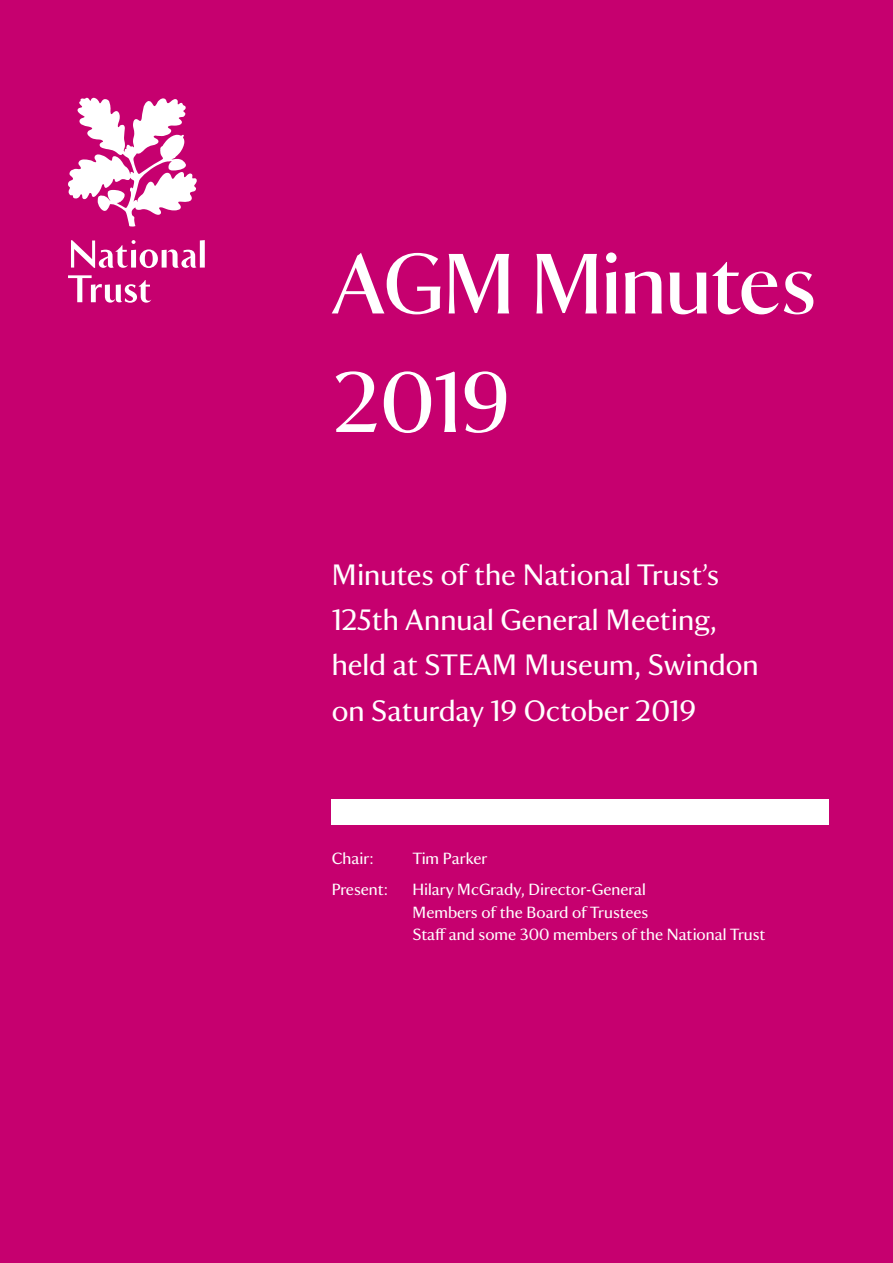
<style>
.page{position:relative;width:893px;height:1263px;background:#c6006f}
.page>*{position:absolute;margin:0;border:0;box-sizing:border-box;transform-origin:0 0}
.t1{font:87px/118.5px "National Trust Display";color:#fff}
.t2{font:30px/45px "National Trust";color:#fff}
.t3{font:16.5px/22.5px "National Trust";color:#fff}
</style>
<div class="page">
<div style="left:332px;top:799px;width:497px;height:26px;background:#fff"></div>
<svg style="left:68px;top:98px;width:129px;height:129px"></svg>
<svg style="left:68px;top:275px;width:83px;height:28px"></svg>
<div style="left:200px;top:240px;width:5px;height:28px;background:#fff"></div>
<div style="left:162px;top:250px;width:5px;height:18px;background:#fff"></div>
<svg style="left:167px;top:249px;width:30px;height:19px"></svg>
<svg style="left:71px;top:240px;width:87px;height:28px"></svg>
<h1 class="t1" style="left:332px;top:219px;width:486px">AGM Minutes<br>2019</h1>
<h2 class="t2" style="left:332px;top:551px;width:428px">Minutes of the National Trust’s<br>125th Annual General Meeting, held at STEAM Museum, Swindon on Saturday 19 October 2019</h2>
<p class="t3" style="left:332px;top:846px;width:43px">Chair:</p>
<p class="t3" style="left:412px;top:846px;width:77px">Tim Parker</p>
<p class="t3" style="left:332px;top:877px;width:58px">Present:</p>
<p class="t3" style="left:412px;top:877px;width:355px">Hilary McGrady, Director-General<br>Members of the Board of Trustees<br>Staff and some 300 members of the National Trust</p>
</div>
